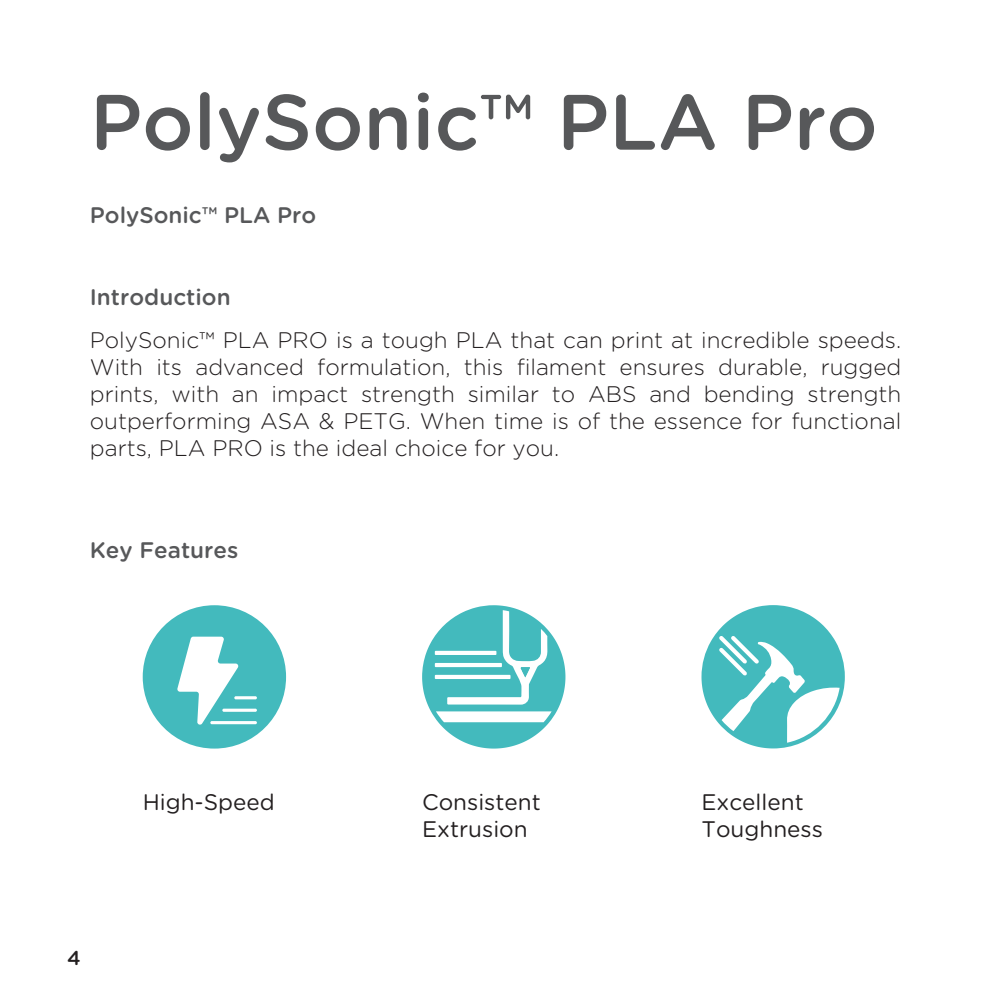
<style>
.page{position:relative;width:993px;height:993px;background:#fff}
.page>*{position:absolute;margin:0;border:0;box-sizing:border-box;transform-origin:0 0}
.t1{font:500 78.25px "Gotham Rounded";color:#57585a}
.t2{font:300 22.5px/27px "Gotham Rounded";color:#231f20;text-align:justify}
.t3{font:22.5px/27px "Gotham Rounded";color:#231f20}
.t4{font:500 22.5px "Gotham Rounded";color:#57585a}
.t5{font:500 20px "Gotham Rounded";color:#231f20}
</style>
<div class="page">
<svg style="left:143px;top:605px;width:143px;height:143px"></svg>
<svg style="left:422px;top:605px;width:143px;height:143px"></svg>
<svg style="left:701px;top:605px;width:143px;height:143px"></svg>
<h1 class="t1" style="left:90px;top:66px;width:789px">PolySonic™ PLA Pro</h1>
<p class="t4" style="left:90px;top:198px;width:228px">PolySonic™ PLA Pro</p>
<p class="t4" style="left:90px;top:280px;width:142px">Introduction</p>
<p class="t2" style="left:90px;top:325px;width:812px">PolySonic™ PLA PRO is a tough PLA that can print at incredible speeds.<br>With its advanced formulation, this filament ensures durable, rugged prints, with an impact strength similar to ABS and bending strength outperforming ASA &amp; PETG. When time is of the essence for functional parts, PLA PRO is the ideal choice for you.</p>
<p class="t4" style="left:90px;top:533px;width:150px">Key Features</p>
<p class="t5" style="left:67px;top:943px;width:15px">4</p>
<p class="t3" style="left:143px;top:788px;width:133px">High-Speed</p>
<p class="t3" style="left:422px;top:788px;width:120px">Consistent<br>Extrusion</p>
<p class="t3" style="left:701px;top:788px;width:123px">Excellent<br>Toughness</p>
</div>
